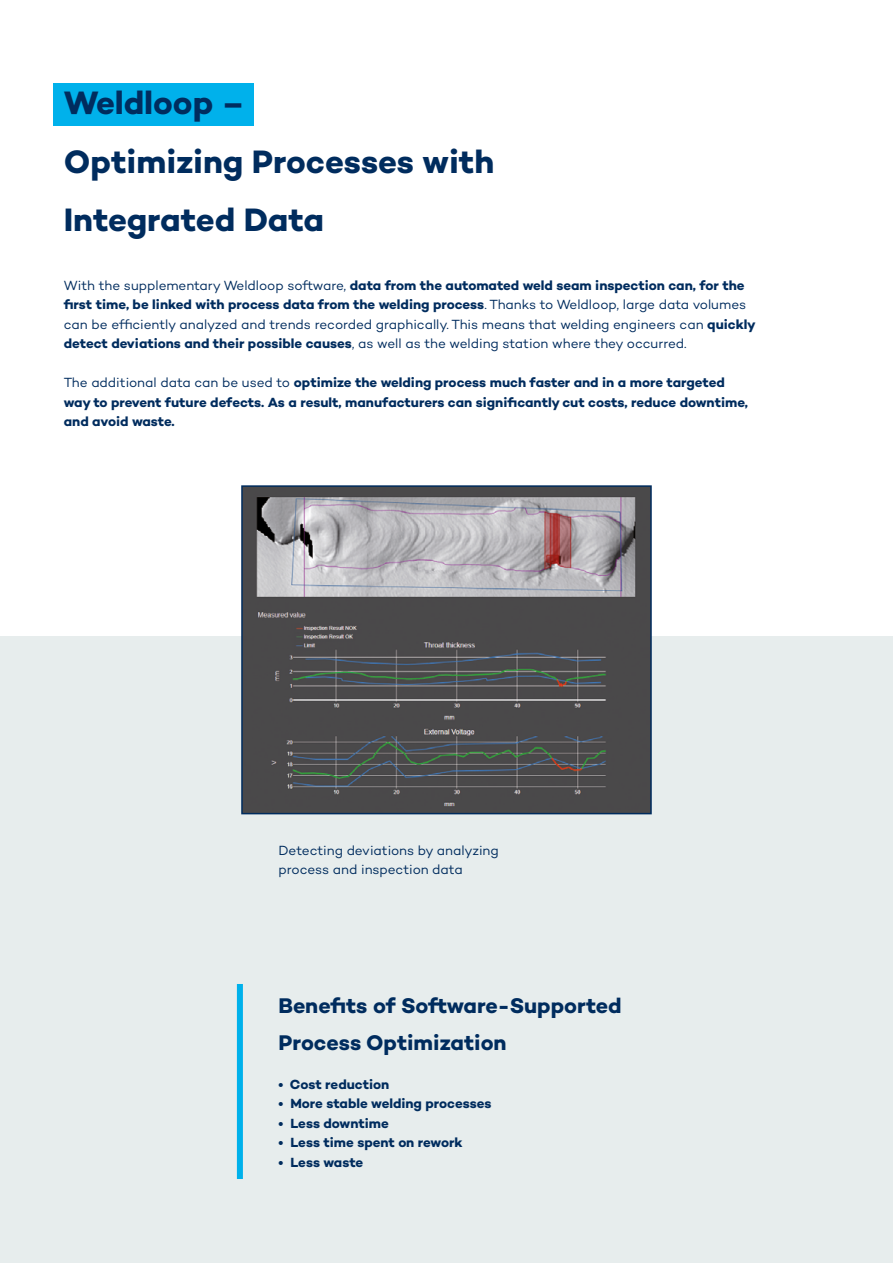
<style>
.page{position:relative;width:893px;height:1263px;background:#fff}
.page>*{position:absolute;margin:0;border:0;box-sizing:border-box;transform-origin:0 0}
.t1{font:700 33px/58.5px "Campton";color:#002c5e}
.t2{font:700 21.6px "Campton";color:#002c5e}
.t3{font:13.5px/19.5px "Campton";letter-spacing:-.005em;color:#002c5e}
.t4{font:700 13.5px/19.5px "Campton";color:#002c5e}
.s1{font-weight:700}
.s2{font-weight:400}
</style>
<div class="page">
<div style="left:0;top:637px;width:893px;height:626px;background:#e7eded"></div>
<div style="left:54px;top:83px;width:200px;height:42px;background:#00b1eb"></div>
<svg style="left:240px;top:485px;width:412px;height:330px;background:#6a696c"></svg>
<div style="left:237px;top:984px;width:6px;height:195px;background:#00b1eb"></div>
<p class="t1" style="left:64px;top:73px;width:182px">Weldloop –</p>
<p class="t1" style="left:64px;top:132px;width:432px">Optimizing Processes with<br>Integrated Data</p>
<p class="t3" style="left:64px;top:275px;width:693px">With the supplementary Weldloop software, <span class="s1">data from the automated weld seam inspection can, for the first time, be linked with process data from the welding process</span>. Thanks to Weldloop, large data volumes can be efficiently analyzed and trends recorded graphically. This means that welding engineers can <span class="s1">quickly detect deviations and their possible causes</span>, as well as the welding station where they occurred.</p>
<p class="t4" style="left:64px;top:373px;width:663px"><span class="s2">The additional data can be used to</span> optimize the welding process much faster and in a more targeted</p>
<p class="t4" style="left:64px;top:392px;width:686px">way to prevent future defects. As a result, manufacturers can significantly cut costs, reduce downtime, and avoid waste.</p>
<p class="t3" style="left:279px;top:840px;width:222px">Detecting deviations by analyzing</p>
<p class="t3" style="left:279px;top:860px;width:186px">process and inspection data</p>
<p class="t2" style="left:279px;top:991px;width:345px">Benefits of Software-Supported</p>
<p class="t2" style="left:279px;top:1029px;width:229px">Process Optimization</p>
<p class="t4" style="left:279px;top:1074px;width:112px">• Cost reduction</p>
<p class="t4" style="left:279px;top:1094px;width:214px">• More stable welding processes</p>
<p class="t4" style="left:279px;top:1113px;width:112px">• Less downtime</p>
<p class="t4" style="left:279px;top:1133px;width:185px">• Less time spent on rework</p>
<p class="t4" style="left:279px;top:1152px;width:86px">• Less waste</p>
</div>
